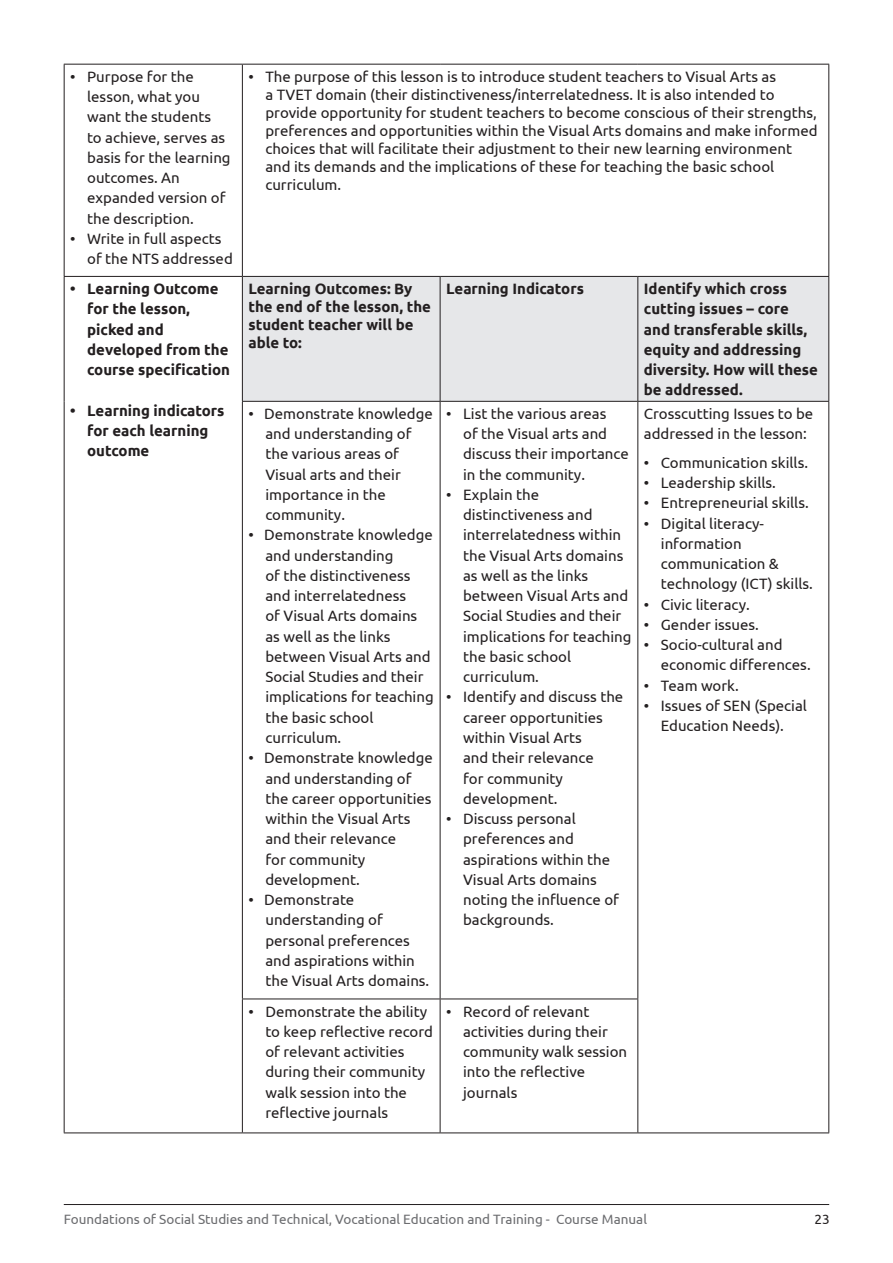
<style>
.page{position:relative;width:893px;height:1263px;background:#fff}
.page>*{position:absolute;margin:0;border:0;box-sizing:border-box;transform-origin:0 0}
.t1{font:15px/20.2px "Ubuntu";color:#231f20}
.t2{font:700 15px/20.2px "Ubuntu";color:#231f20}
.t3{font:13.5px "Ubuntu";color:#6c6d70}
.t4{font:13.5px "Ubuntu";color:#231f20}
</style>
<div class="page">
<hr style="left:64px;top:1204px;width:765px;height:1px;background:#231f20">
<div style="left:243px;top:277px;width:585px;height:124px;background:#e6e7e9"></div>
<hr style="left:64px;top:1132px;width:178px;height:1px;background:#231f20">
<hr style="left:64px;top:64px;width:178px;height:1px;background:#231f20">
<hr style="left:64px;top:65px;width:1px;height:211px;background:#231f20">
<hr style="left:64px;top:276px;width:178px;height:1px;background:#231f20">
<hr style="left:64px;top:277px;width:1px;height:124px;background:#231f20">
<hr style="left:64px;top:401px;width:1px;height:598px;background:#231f20">
<hr style="left:64px;top:999px;width:1px;height:133px;background:#231f20">
<hr style="left:242px;top:64px;width:198px;height:1px;background:#231f20">
<hr style="left:242px;top:65px;width:1px;height:211px;background:#231f20">
<hr style="left:440px;top:64px;width:198px;height:1px;background:#231f20">
<hr style="left:638px;top:64px;width:191px;height:1px;background:#231f20">
<hr style="left:242px;top:276px;width:198px;height:1px;background:#231f20">
<hr style="left:242px;top:277px;width:1px;height:124px;background:#231f20">
<hr style="left:242px;top:401px;width:198px;height:1px;background:#231f20">
<hr style="left:242px;top:402px;width:1px;height:596px;background:#231f20">
<hr style="left:242px;top:998px;width:198px;height:1px;background:#231f20">
<hr style="left:242px;top:999px;width:1px;height:133px;background:#231f20">
<hr style="left:242px;top:1132px;width:198px;height:1px;background:#231f20">
<hr style="left:440px;top:276px;width:198px;height:1px;background:#231f20">
<hr style="left:440px;top:277px;width:1px;height:124px;background:#231f20">
<hr style="left:638px;top:276px;width:191px;height:1px;background:#231f20">
<hr style="left:440px;top:401px;width:198px;height:1px;background:#231f20">
<hr style="left:440px;top:402px;width:1px;height:596px;background:#231f20">
<hr style="left:638px;top:401px;width:191px;height:1px;background:#231f20">
<hr style="left:440px;top:998px;width:198px;height:1px;background:#231f20">
<hr style="left:440px;top:999px;width:1px;height:133px;background:#231f20">
<hr style="left:440px;top:1132px;width:198px;height:1px;background:#231f20">
<hr style="left:638px;top:1132px;width:191px;height:1px;background:#231f20">
<hr style="left:828px;top:65px;width:1px;height:211px;background:#231f20">
<hr style="left:637px;top:277px;width:1px;height:124px;background:#231f20">
<hr style="left:828px;top:277px;width:1px;height:124px;background:#231f20">
<hr style="left:637px;top:402px;width:1px;height:596px;background:#231f20">
<hr style="left:828px;top:402px;width:1px;height:597px;background:#231f20">
<hr style="left:637px;top:999px;width:1px;height:133px;background:#231f20">
<hr style="left:828px;top:999px;width:1px;height:133px;background:#231f20">
<p class="t1" style="left:87px;top:66px;width:145px;text-indent:-17px">• Purpose for the lesson, what you want the students<br>to achieve, serves as basis for the learning outcomes. An expanded version of the description.</p>
<p class="t1" style="left:87px;top:228px;width:136px;text-indent:-17px">• Write in full aspects of the NTS</p>
<p class="t1" style="left:163px;top:248px;width:72px">addressed</p>
<p class="t2" style="left:87px;top:278px;width:144px;text-indent:-17px">• Learning Outcome for the lesson, picked and developed from the course specification</p>
<p class="t2" style="left:87px;top:400px;width:139px;text-indent:-17px">• Learning indicators for each learning outcome</p>
<p class="t1" style="left:265px;top:67px;width:554px;line-height:18px;text-indent:-17px">• The purpose of this lesson is to introduce student teachers to Visual Arts as<br>a TVET domain (their distinctiveness/interrelatedness. I t is also intended to provide opportunity for student teachers to become conscious of their strengths, preferences and opportunities within the Visual Arts domains and make informed choices that will facilitate their adjustment to their new learning environment and its demands and the implications of these for teaching the basic school curriculum.</p>
<p class="t2" style="left:248px;top:279px;width:184px;line-height:18px">Learning Outcomes: By the end of the lesson, the student teacher will be able to:</p>
<p class="t2" style="left:446px;top:278px;width:139px">Learning Indicators</p>
<p class="t2" style="left:644px;top:278px;width:176px">Identify which cross cutting issues – core and transferable skills, equity and addressing diversity. H ow will these be addressed.</p>
<p class="t1" style="left:265px;top:403px;width:169px;text-indent:-17px">• Demonstrate knowledge and understanding of the various areas of<br>Visual arts and their importance in the community.</p>
<p class="t1" style="left:265px;top:524px;width:170px;text-indent:-17px">• Demonstrate knowledge and understanding<br>of the distinctiveness and interrelatedness<br>of Visual Arts domains as well as the links between Visual Arts and<br>Social Studies and their implications for teaching the basic school curriculum.</p>
<p class="t1" style="left:265px;top:747px;width:169px;text-indent:-17px">• Demonstrate knowledge and understanding of the career opportunities within the Visual Arts and their relevance<br>for community development.</p>
<p class="t1" style="left:265px;top:889px;width:165px;text-indent:-17px">• Demonstrate understanding of personal preferences and aspirations within the Visual Arts domains.</p>
<p class="t1" style="left:463px;top:403px;width:167px;text-indent:-17px">• List the various areas<br>of the Visual arts and discuss their importance in the community.</p>
<p class="t1" style="left:463px;top:484px;width:170px;text-indent:-17px">• Explain the distinctiveness and interrelatedness within the Visual Arts domains as well as the links between Visual Arts and<br>Social Studies and their implications for teaching the basic school curriculum.</p>
<p class="t1" style="left:463px;top:686px;width:162px;text-indent:-17px">• Identify and discuss the career opportunities within Visual Arts<br>and their relevance<br>for community development.</p>
<p class="t1" style="left:463px;top:808px;width:158px;text-indent:-17px">• Discuss personal preferences and aspirations within the<br>Visual Arts domains noting the influence of backgrounds.</p>
<p class="t1" style="left:644px;top:403px;width:171px">Crosscutting I ssues to be addressed in the lesson:</p>
<p class="t1" style="left:644px;top:452px;width:166px">• Communication skills.</p>
<p class="t1" style="left:644px;top:472px;width:134px">• Leadership skills.</p>
<p class="t1" style="left:644px;top:492px;width:166px">• Entrepreneurial skills.</p>
<p class="t1" style="left:661px;top:513px;width:154px;text-indent:-17px">• Digital literacy&shy;information communication &amp; technology (ICT) skills.</p>
<p class="t1" style="left:644px;top:594px;width:107px">• Civic literacy.</p>
<p class="t1" style="left:644px;top:614px;width:117px">• Gender issues.</p>
<p class="t1" style="left:661px;top:634px;width:151px;text-indent:-17px">• Socio-cultural and economic differences.</p>
<p class="t1" style="left:644px;top:675px;width:96px">• Team work.</p>
<p class="t1" style="left:644px;top:695px;width:90px">• Issues of SEN</p>
<p class="t1" style="left:661px;top:695px;width:148px;text-indent:94px">(Special<br>Education Needs).</p>
<p class="t1" style="left:265px;top:1001px;width:169px;text-indent:-17px">• Demonstrate the ability to keep reflective record of relevant activities during their community walk session into the reflective journals</p>
<p class="t1" style="left:463px;top:1001px;width:166px;text-indent:-17px">• Record of relevant activities during their community walk session into the reflective journals</p>
<p class="t3" style="left:64px;top:1211px;width:585px">Foundations of Social Studies and Technical, Vocational Education and Training - Course Manual</p>
<p class="t4" style="left:814px;top:1211px;width:17px">23</p>
</div>
